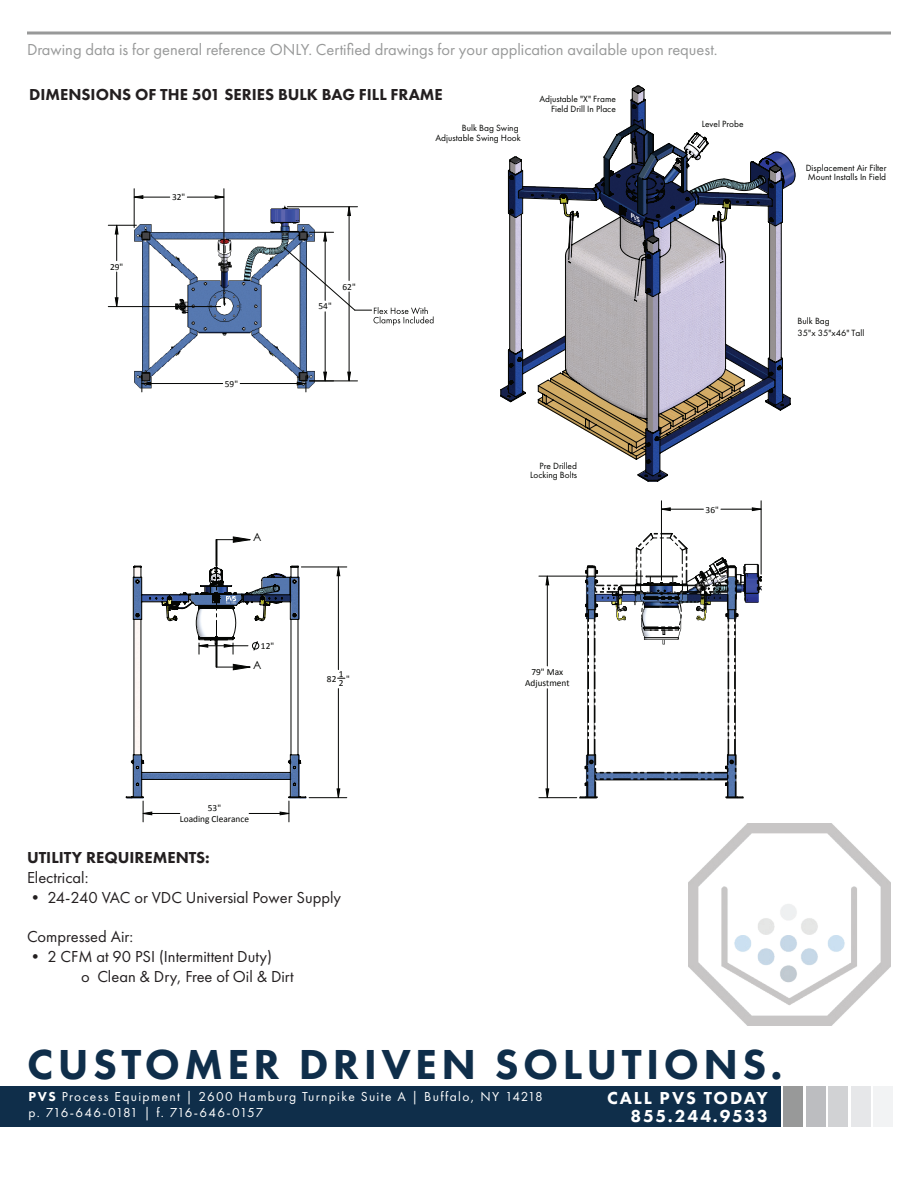
<style>
.page{position:relative;width:918px;height:1188px;background:#fff}
.page>*{position:absolute;margin:0;border:0;box-sizing:border-box;transform-origin:0 0}
.t1{font:800 43.5px "Futura PT";letter-spacing:.1em;color:#0f2e4a}
.t2{font:800 18px/18px "Futura PT";letter-spacing:.1em;color:#fff;text-align:right}
.PVS_Paragraph_Style{font:16.5px "Futura PT";color:#231f20}
.t3{font:16.5px "Futura PT";color:#989999}
.PVS_Paragraph_Style-2{font:800 16.5px "Futura PT";color:#231f20}
.t4{font:13.5px/16.2px "Futura PT";letter-spacing:.1em;color:#fff}
.t5{font:11.25px "Century Gothic";color:#040503}
.t6{font:9.3px/9.3px "Futura PT";color:#040503;text-align:right}
.t7{font:9.3px/11.4px "Calibri";color:#040503;text-align:center}
.s1{font-weight:800}
</style>
<div class="page">
<img style="left:688px;top:824px;width:203px;height:202px">
<img style="left:119px;top:192px;width:210px;height:201px">
<hr style="left:349px;top:207px;width:1px;height:74px;background:#040503">
<hr style="left:349px;top:292px;width:1px;height:89px;background:#040503">
<hr style="left:287px;top:206px;width:71px;height:1px;background:#040503">
<hr style="left:309px;top:381px;width:49px;height:1px;background:#040503">
<hr style="left:187px;top:197px;width:37px;height:1px;background:#040503">
<hr style="left:134px;top:197px;width:36px;height:1px;background:#040503">
<hr style="left:224px;top:189px;width:1px;height:114px;background:#040503">
<hr style="left:134px;top:189px;width:1px;height:39px;background:#040503">
<hr style="left:116px;top:225px;width:1px;height:36px;background:#040503">
<hr style="left:116px;top:272px;width:1px;height:35px;background:#040503">
<hr style="left:108px;top:306px;width:113px;height:1px;background:#040503">
<hr style="left:142px;top:383px;width:81px;height:1px;background:#040503">
<hr style="left:240px;top:383px;width:66px;height:1px;background:#040503">
<hr style="left:325px;top:312px;width:1px;height:69px;background:#040503">
<svg style="left:347px;top:372px;width:4px;height:9px"></svg>
<svg style="left:215px;top:195px;width:9px;height:4px"></svg>
<svg style="left:134px;top:195px;width:9px;height:4px"></svg>
<svg style="left:108px;top:225px;width:28px;height:10px"></svg>
<svg style="left:115px;top:297px;width:4px;height:10px"></svg>
<svg style="left:141px;top:376px;width:10px;height:16px"></svg>
<svg style="left:283px;top:232px;width:151px;height:93px"></svg>
<svg style="left:297px;top:372px;width:37px;height:20px"></svg>
<svg style="left:347px;top:206px;width:4px;height:10px"></svg>
<svg style="left:500px;top:85px;width:296px;height:397px"></svg>
<hr style="left:338px;top:567px;width:1px;height:103px;background:#040503">
<hr style="left:338px;top:689px;width:1px;height:109px;background:#040503">
<hr style="left:301px;top:567px;width:46px;height:1px;background:#040503">
<hr style="left:309px;top:797px;width:38px;height:1px;background:#040503">
<svg style="left:337px;top:566px;width:3px;height:10px"></svg>
<svg style="left:337px;top:788px;width:3px;height:10px"></svg>
<svg style="left:126px;top:536px;width:180px;height:286px"></svg>
<hr style="left:547px;top:689px;width:1px;height:109px;background:#040503">
<hr style="left:547px;top:576px;width:1px;height:90px;background:#040503">
<hr style="left:539px;top:797px;width:38px;height:1px;background:#040503">
<hr style="left:539px;top:576px;width:104px;height:1px;background:#040503">
<hr style="left:721px;top:509px;width:40px;height:1px;background:#040503">
<hr style="left:661px;top:509px;width:42px;height:1px;background:#040503">
<hr style="left:761px;top:501px;width:1px;height:73px;background:#040503">
<hr style="left:661px;top:501px;width:1px;height:79px;background:#040503">
<svg style="left:545px;top:788px;width:4px;height:10px"></svg>
<svg style="left:545px;top:576px;width:4px;height:9px"></svg>
<svg style="left:752px;top:507px;width:10px;height:4px"></svg>
<svg style="left:662px;top:507px;width:9px;height:4px"></svg>
<svg style="left:580px;top:533px;width:182px;height:265px"></svg>
<div style="left:873px;top:1086px;width:19px;height:40px;background:#f2f3f4"></div>
<div style="left:851px;top:1086px;width:19px;height:40px;background:#e6e7e9"></div>
<div style="left:829px;top:1086px;width:19px;height:40px;background:#d1d2d4"></div>
<div style="left:806px;top:1086px;width:19px;height:40px;background:#bcbdc0"></div>
<div style="left:784px;top:1086px;width:19px;height:40px;background:#989999"></div>
<div style="left:0;top:1086px;width:781px;height:40px;background:#0f2e4a"></div>
<hr style="left:27px;top:32px;width:864px;height:2px;background:#989999">
<h3 class="t3" style="left:27px;top:39px;width:692px">Drawing data is for general reference ONLY. Certified drawings for your application available upon request.</h3>
<p class="PVS_Paragraph_Style-2" style="left:29px;top:85px;width:415px">DIMENSIONS OF THE 501 SERIES BULK BAG FILL FRAME</p>
<p class="t6" style="left:435px;top:124px;width:87px">Bulk Bag Swing<br>Adjustable Swing Hook</p>
<p class="t6" style="left:539px;top:95px;width:78px">Adjustable "X" Frame<br>Field Drill In Place</p>
<p class="t7" style="left:172px;top:192px;width:15px">32"</p>
<p class="t7" style="left:110px;top:261px;width:15px">29"</p>
<p class="t7" style="left:319px;top:301px;width:15px">54"</p>
<p class="t7" style="left:343px;top:281px;width:15px">62"</p>
<p class="t7" style="left:225px;top:378px;width:15px">59"</p>
<p class="t5" style="left:253px;top:530px;width:10px">A</p>
<p class="t6" style="left:530px;top:461px;width:48px">Pre Drilled<br>Locking Bolts</p>
<p class="t7" style="left:261px;top:640px;width:15px">12"</p>
<p class="t5" style="left:253px;top:657px;width:10px">A</p>
<p class="t7" style="left:327px;top:673px;width:11px">82</p>
<p class="t7" style="left:339px;top:670px;width:12px;line-height:7.5px;text-align:left">1<br>2 "</p>
<p class="t7" style="left:525px;top:666px;width:46px">79" Max<br>Adjustment</p>
<p class="t6" style="left:702px;top:119px;width:43px">Level Probe</p>
<p class="t7" style="left:706px;top:504px;width:15px">36"</p>
<p class="t6" style="left:815px;top:162px;width:66px">Field Drill In Place</p>
<p class="t6" style="left:806px;top:163px;width:82px;text-align:left">Displacement Air Filter<br>Mount Installs In Field</p>
<p class="t6" style="left:809px;top:174px;width:78px">Adjustable "X" Frame</p>
<p class="t6" style="left:798px;top:315px;width:68px;line-height:12px;text-align:left">Bulk Bag<br>35"x 35"x46" Tall</p>
<p class="t7" style="left:180px;top:802px;width:71px">53"<br>Loading Clearance</p>
<p class="PVS_Paragraph_Style-2" style="left:27px;top:847px;width:184px">UTILITY REQUIREMENTS:</p>
<p class="PVS_Paragraph_Style" style="left:27px;top:868px;width:63px">Electrical:</p>
<p class="PVS_Paragraph_Style" style="left:27px;top:887px;width:316px">• 24-240 VAC or VDC Universial Power Supply</p>
<p class="PVS_Paragraph_Style" style="left:27px;top:927px;width:108px">Compressed Air:</p>
<p class="PVS_Paragraph_Style" style="left:27px;top:947px;width:246px">• 2 CFM at 90 PSI (Intermittent Duty)</p>
<p class="PVS_Paragraph_Style" style="left:81px;top:967px;width:214px">o Clean &amp; Dry, Free of Oil &amp; Dirt</p>
<h1 class="t1" style="left:27px;top:1037px;width:757px">CUSTOMER DRIVEN SOLUTIONS.</h1>
<h3 class="t4" style="left:28px;top:1088px;width:516px"><span class="s1">PVS</span> Process Equipment | 2600 Hamburg Turnpike Suite A | Buffalo, NY 14218 p. 716-646-0181 | f. 716-646-0157</h3>
<h2 class="t2" style="left:607px;top:1089px;width:162px">CALL PVS TODAY<br>855.244.9533</h2>
</div>
